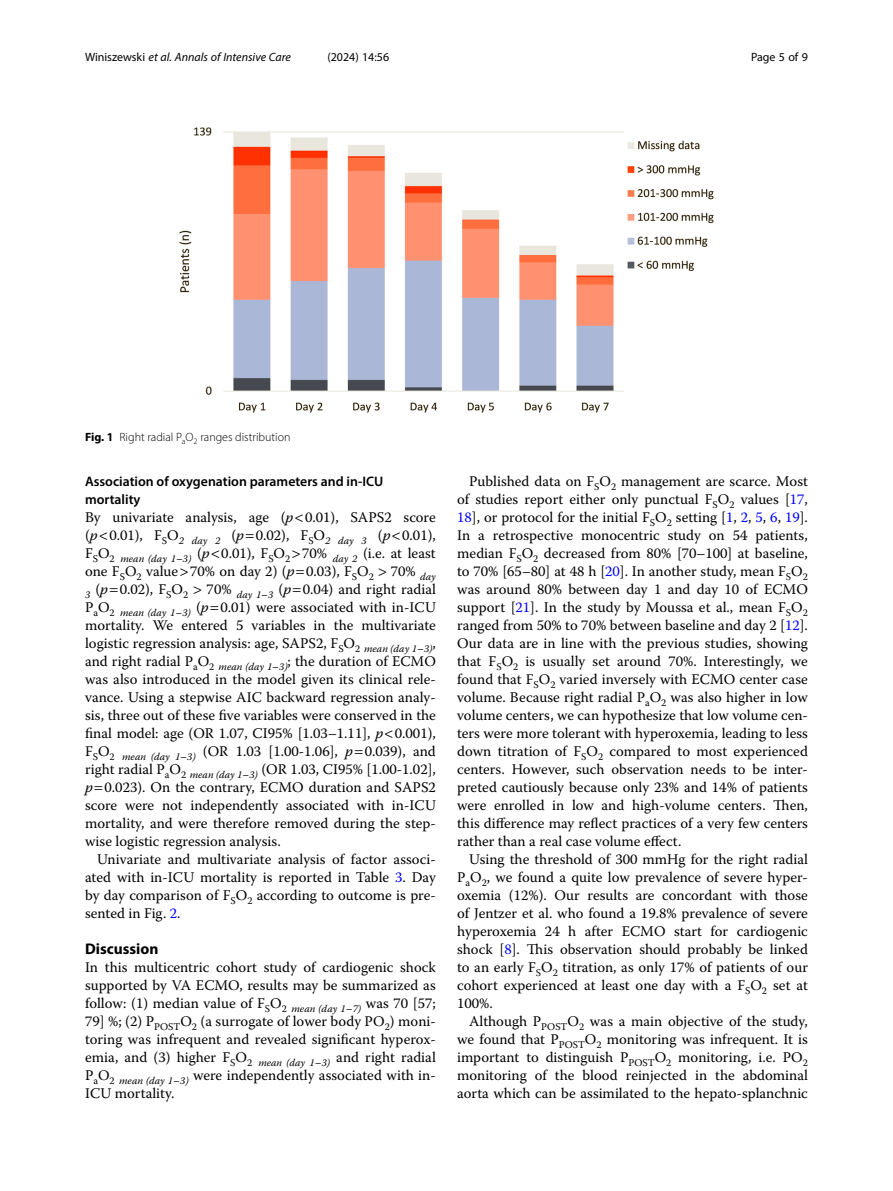
<style>
.page{position:relative;width:893px;height:1191px;background:#fff}
.page>*{position:absolute;margin:0;border:0;box-sizing:border-box;transform-origin:0 0}
.Head_1{font:700 15.45px "Myriad Pro";color:#000}
.Body_Text_Indent{font:14.7px/18px "Warnock Pro";color:#000;text-align:justify}
.Body_Text{font:14.7px/18px "Warnock Pro";color:#000;text-align:justify}
.Head_2{font:600 13.8px/18px "Myriad Pro";color:#000}
.Figure_Caption{font:300 12px "Myriad Pro";color:#000}
.t1{font:italic 12px "Myriad Pro";color:#000}
.t2{font:12px "Myriad Pro";color:#000}
.s1{font-style:normal}
.s2{font-weight:700}
.s3{font-style:italic}
.s4{color:#00f}
</style>
<div class="page">
<img style="left:179px;top:127px;width:535px;height:286px">
<p class="t1" style="left:85px;top:50px;width:207px"><span class="s1">Winiszewski</span> et al. Annals of Intensive Care</p>
<p class="t2" style="left:327px;top:50px;width:63px">(2024) 14:56</p>
<p class="t2" style="left:751px;top:50px;width:58px">Page 5 of 9</p>
<p class="Figure_Caption" style="left:85px;top:429px;width:207px"><span class="s2">Fig. 1</span> Right radial P<sub>a</sub>O<sub>2</sub> ranges distribution</p>
<p class="Head_2" style="left:85px;top:472px;width:300px">Association of oxygenation parameters and in-ICU mortality</p>
<p class="Body_Text" style="left:85px;top:508px;width:352px">By univariate analysis, age (<span class="s3">p</span> 0.01), SAPS2 score (<span class="s3">p</span> 0.01), F<sub>S</sub>O<sub>2</sub> <sub>day</sub> <sub>2</sub> (<span class="s3">p</span> 0.02), F<sub>S</sub>O<sub>2</sub> <sub>day</sub> <sub>3</sub> (<span class="s3">p</span> 0.01), F<sub>S</sub>O<sub>2</sub> <sub>mean</sub> <sub>(day</sub> <sub>1</sub><sub>−</sub><sub>3)</sub> (<span class="s3">p</span> 0.01), F<sub>S</sub>O<sub>2</sub> 70% <sub>day</sub> <sub>2</sub> (i.e. at least one F<sub>S</sub>O<sub>2</sub> value 70% on day 2) (<span class="s3">p</span> 0.03), F<sub>S</sub>O<sub>2</sub> 70% <sub>day 3</sub> (<span class="s3">p</span> 0.02), F<sub>S</sub>O<sub>2</sub> 70% <sub>day</sub> <sub>1</sub><sub>−</sub><sub>3</sub> (<span class="s3">p</span> 0.04) and right radial P<sub>a</sub>O<sub>2</sub> <sub>mean</sub> <sub>(day</sub> <sub>1</sub><sub>−</sub><sub>3)</sub> (<span class="s3">p</span> 0.01) were associated with in-ICU mortality. We entered 5 variables in the multivariate logistic regression analysis: age, SAPS2, F<sub>S</sub>O<sub>2</sub> <sub>mean</sub> <sub>(day</sub> <sub>1</sub><sub>−</sub><sub>3)</sub>, and right radial P<sub>a</sub>O<sub>2</sub> <sub>mean</sub> <sub>(day</sub> <sub>1</sub><sub>−</sub><sub>3)</sub>; the duration of ECMO was also introduced in the model given its clinical rele&shy;vance. Using a stepwise AIC backward regression analy&shy;sis, three out of these five variables were conserved in the final model: age (OR 1.07, CI95% [1.03–1.11], <span class="s3">p</span> 0.001), F<sub>S</sub>O<sub>2</sub> <sub>mean</sub> <sub>(day</sub> <sub>1</sub><sub>−</sub><sub>3)</sub> (OR 1.03 [1.00-1.06], <span class="s3">p</span> 0.039), and right radial P<sub>a</sub>O<sub>2</sub> <sub>mean</sub> <sub>(day</sub> <sub>1</sub><sub>−</sub><sub>3)</sub> (OR 1.03, CI95% [1.00-1.02], <span class="s3">p</span> 0.023). On the contrary, ECMO duration and SAPS2 score were not independently associated with in-ICU mortality, and were therefore removed during the step&shy;wise logistic regression analysis.</p>
<p class="Body_Text_Indent" style="left:85px;top:850px;width:352px;text-indent:12px">Univariate and multivariate analysis of factor associ&shy;ated with in-ICU mortality is reported in Table <span class="s4">3</span>. Day by day comparison of F<sub>S</sub>O<sub>2</sub> according to outcome is pre&shy;sented in Fig. <span class="s4">2</span>.</p>
<p class="Head_1" style="left:85px;top:939px;width:75px">Discussion</p>
<p class="Body_Text" style="left:85px;top:958px;width:352px">In this multicentric cohort study of cardiogenic shock supported by VA ECMO, results may be summarized as follow: (1) median value of F<sub>S</sub>O<sub>2</sub> <sub>mean</sub> <sub>(day</sub> <sub>1</sub><sub>−</sub><sub>7)</sub> was 70 [57; 79] %; (2) P<sub>POST</sub>O<sub>2</sub> (a surrogate of lower body PO<sub>2</sub>) moni&shy;toring was infrequent and revealed significant hyperox&shy;emia, and (3) higher F<sub>S</sub>O<sub>2</sub> <sub>mean</sub> <sub>(day</sub> <sub>1</sub><sub>−</sub><sub>3)</sub> and right radial P<sub>a</sub>O<sub>2</sub> <sub>mean</sub> <sub>(day</sub> <sub>1</sub><sub>−</sub><sub>3)</sub> were independently associated with in-ICU mortality.</p>
<p class="Body_Text_Indent" style="left:457px;top:472px;width:352px;text-indent:12px">Published data on F<sub>S</sub>O<sub>2</sub> management are scarce. Most of studies report either only punctual F<sub>S</sub>O<sub>2</sub> values [<span class="s4">17</span>, <span class="s4">18</span>], or protocol for the initial F<sub>S</sub>O<sub>2</sub> setting [<span class="s4">1</span>, <span class="s4">2</span>, <span class="s4">5</span>, <span class="s4">6</span>, <span class="s4">19</span>].<br>In a retrospective monocentric study on 54 patients, median F<sub>S</sub>O<sub>2</sub> decreased from 80% [70–100] at baseline, to 70% [65–80] at 48 h [<span class="s4">20</span>]. In another study, mean F<sub>S</sub>O<sub>2 </sub>was around 80% between day 1 and day 10 of ECMO support [<span class="s4">21</span>]. In the study by Moussa et al., mean F<sub>S</sub>O<sub>2 </sub>ranged from 50% to 70% between baseline and day 2 [<span class="s4">12</span>].<br>Our data are in line with the previous studies, showing that F<sub>S</sub>O<sub>2</sub> is usually set around 70%. Interestingly, we found that F<sub>S</sub>O<sub>2</sub> varied inversely with ECMO center case volume. Because right radial P<sub>a</sub>O<sub>2</sub> was also higher in low volume centers, we can hypothesize that low volume cen&shy;ters were more tolerant with hyperoxemia, leading to less down titration of F<sub>S</sub>O<sub>2</sub> compared to most experienced centers. However, such observation needs to be inter&shy;preted cautiously because only 23% and 14% of patients were enrolled in low and high-volume centers. Then, this difference may reflect practices of a very few centers rather than a real case volume effect.</p>
<p class="Body_Text_Indent" style="left:457px;top:850px;width:352px;text-indent:12px">Using the threshold of 300 mmHg for the right radial P<sub>a</sub>O<sub>2</sub>, we found a quite low prevalence of severe hyper&shy;oxemia (12%). Our results are concordant with those of Jentzer et al. who found a 19.8% prevalence of severe hyperoxemia 24 h after ECMO start for cardiogenic shock [<span class="s4">8</span>]. This observation should probably be linked to an early F<sub>S</sub>O<sub>2</sub> titration, as only 17% of patients of our cohort experienced at least one day with a F<sub>S</sub>O<sub>2</sub> set at 100%.</p>
<p class="Body_Text_Indent" style="left:457px;top:1012px;width:352px;text-indent:12px">Although P<sub>POST</sub>O<sub>2</sub> was a main objective of the study, we found that P<sub>POST</sub>O<sub>2</sub> monitoring was infrequent. It is important to distinguish P<sub>POST</sub>O<sub>2</sub> monitoring, i.e. PO<sub>2 </sub>monitoring of the blood reinjected in the abdominal aorta which can be assimilated to the hepato-splanchnic</p>
</div>
